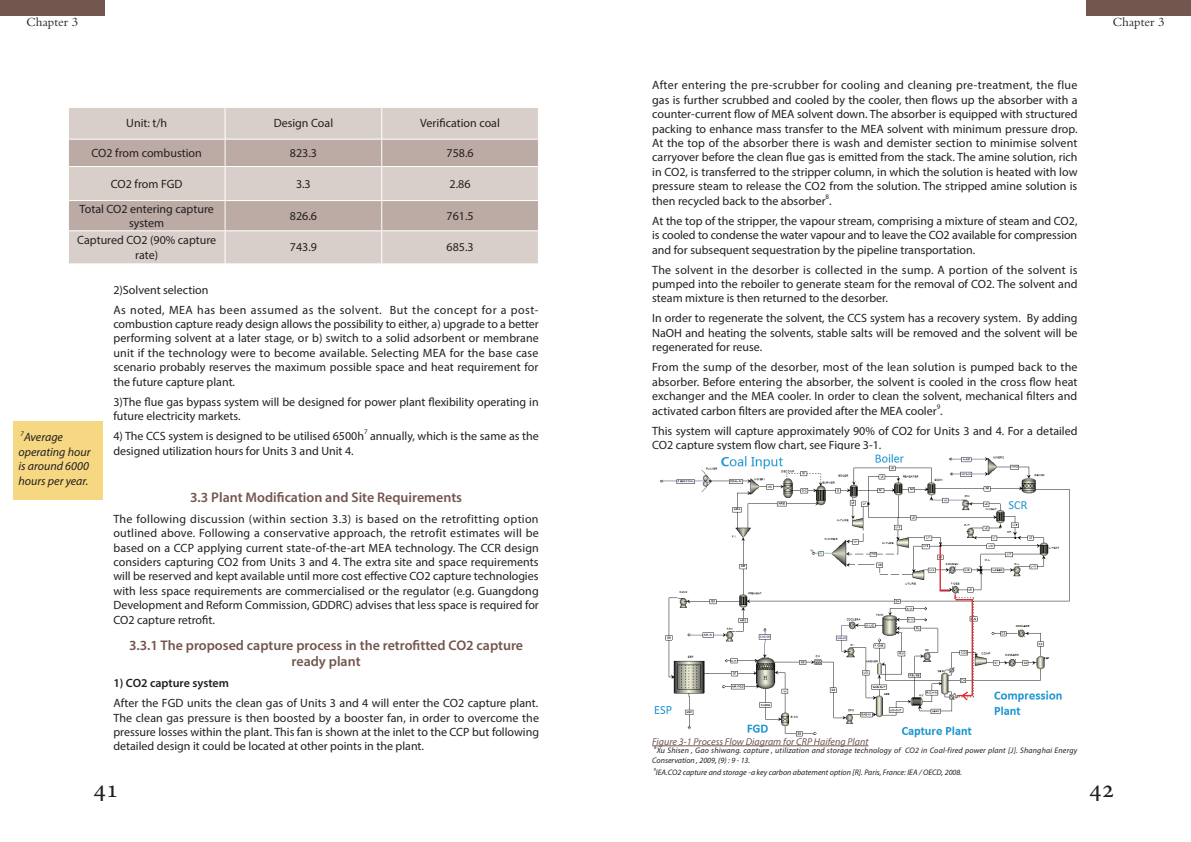
<style>
.page{position:relative;width:1191px;height:842px;background:#fff}
.page>*{position:absolute;margin:0;border:0;box-sizing:border-box;transform-origin:0 0}
.t1{font:25px "Adobe Hebrew";color:#231f20}
.t2{font:600 14px/16.8px "Myriad Pro";color:#73564e;text-align:center}
.t3{font:13px "Bembo Std";color:#231f20}
.t4{font:12px/14.4px "Myriad Pro";color:#231f20;text-align:justify}
.t5{font:12px/20.1px "Myriad Pro";letter-spacing:.04em;color:#231f20}
.t6{font:italic 12px/14.4px "Myriad Pro";color:#231f20}
.t7{font:600 12px "Myriad Pro";color:#231f20}
.t8{font:italic 10px "Myriad Pro";color:#73564e}
.t9{font:italic 8px/9.6px "Myriad Pro";letter-spacing:.01em;color:#231f20}
.t10{font:7px "Myriad Pro";color:#231f20}
.t11{font:italic 7px "Myriad Pro";color:#231f20}
.t12{font:italic 4.7px "Myriad Pro";color:#231f20}
</style>
<div class="page">
<div style="left:13px;top:421px;width:89px;height:79px;background:#f6d782"></div>
<div style="left:69px;top:108px;width:469px;height:156px;background:#d9cfca"></div>
<svg style="left:69px;top:140px;width:469px;height:90px;background:#c7b8b2"></svg>
<hr style="left:225px;top:108px;width:1px;height:31px;background:#fff">
<hr style="left:68px;top:139px;width:157px;height:1px;background:#fff">
<hr style="left:225px;top:139px;width:157px;height:1px;background:#fff">
<svg style="left:225px;top:139px;width:1px;height:27px"></svg>
<hr style="left:382px;top:139px;width:157px;height:1px;background:#fff">
<hr style="left:225px;top:167px;width:1px;height:33px;background:#fff">
<hr style="left:68px;top:200px;width:157px;height:1px;background:#fff">
<hr style="left:225px;top:200px;width:157px;height:1px;background:#fff">
<svg style="left:225px;top:201px;width:1px;height:29px"></svg>
<hr style="left:382px;top:200px;width:157px;height:1px;background:#fff">
<hr style="left:225px;top:231px;width:1px;height:33px;background:#fff">
<hr style="left:381px;top:108px;width:1px;height:31px;background:#fff">
<svg style="left:381px;top:139px;width:1px;height:27px"></svg>
<hr style="left:69px;top:166px;width:156px;height:1px;background:#fff">
<hr style="left:225px;top:166px;width:157px;height:1px;background:#fff">
<hr style="left:382px;top:166px;width:156px;height:1px;background:#fff">
<hr style="left:381px;top:167px;width:1px;height:33px;background:#fff">
<svg style="left:381px;top:201px;width:1px;height:29px"></svg>
<hr style="left:69px;top:230px;width:156px;height:1px;background:#fff">
<hr style="left:225px;top:230px;width:157px;height:1px;background:#fff">
<hr style="left:382px;top:230px;width:156px;height:1px;background:#fff">
<hr style="left:381px;top:231px;width:1px;height:33px;background:#fff">
<img style="left:654px;top:454px;width:416px;height:284px">
<hr style="left:652px;top:745px;width:216px;height:1px;background:#73564e">
<div style="left:0;top:0;width:105px;height:16px;background:#73564e"></div>
<div style="left:1086px;top:0;width:105px;height:15px;background:#73564e"></div>
<p class="t3" style="left:26px;top:15px;width:53px">Chapter 3</p>
<p class="t3" style="left:1112px;top:14px;width:53px">Chapter 3</p>
<p class="t4" style="left:126px;top:116px;width:42px">Unit: t/h</p>
<p class="t4" style="left:274px;top:116px;width:61px">Design Coal</p>
<p class="t4" style="left:420px;top:116px;width:81px">Verification coal</p>
<p class="t4" style="left:92px;top:145px;width:112px">CO2 from combustion</p>
<p class="t4" style="left:290px;top:145px;width:29px">823.3</p>
<p class="t4" style="left:446px;top:145px;width:29px">758.6</p>
<p class="t4" style="left:111px;top:176px;width:73px">CO2 from FGD</p>
<p class="t4" style="left:296px;top:176px;width:16px">3.3</p>
<p class="t4" style="left:449px;top:176px;width:22px">2.86</p>
<p class="t4" style="left:80px;top:201px;width:136px;text-align:center">Total CO2 entering capture system</p>
<p class="t4" style="left:290px;top:208px;width:29px">826.6</p>
<p class="t4" style="left:446px;top:208px;width:29px">761.5</p>
<p class="t4" style="left:77px;top:233px;width:141px;text-align:center">Captured CO2 (90% capture rate)</p>
<p class="t4" style="left:290px;top:240px;width:29px">743.9</p>
<p class="t4" style="left:446px;top:240px;width:29px">685.3</p>
<p class="t5" style="left:113px;top:279px;width:427px">2)Solvent selection<br>As noted, MEA has been assumed as the solvent. But the concept for a post-</p>
<p class="t4" style="left:113px;top:317px;width:427px">combustion capture ready design allows the possibility to either, a) upgrade to a better performing solvent at a later stage, or b) switch to a solid adsorbent or membrane unit if the technology were to become available. Selecting MEA for the base case scenario probably reserves the maximum possible space and heat requirement for the future capture plant.</p>
<p class="t4" style="left:113px;top:394px;width:427px">3)The flue gas bypass system will be designed for power plant flexibility operating in future electricity markets.</p>
<p class="t4" style="left:113px;top:429px;width:252px">4) The CCS system is designed to be utilised 6500h</p>
<p class="t10" style="left:364px;top:428px;width:5px">7</p>
<p class="t4" style="left:370px;top:429px;width:170px">annually, which is the same as the</p>
<p class="t4" style="left:113px;top:443px;width:242px">designed utilization hours for Units 3 and Unit 4.</p>
<p class="t2" style="left:190px;top:488px;width:273px">3.3 Plant Modification and Site Requirements</p>
<p class="t4" style="left:113px;top:511px;width:427px">The following discussion (within section 3.3) is based on the retrofitting option outlined above. Following a conservative approach, the retrofit estimates will be based on a CCP applying current state-of-the-art MEA technology. The CCR design considers capturing CO2 from Units 3 and 4. The extra site and space requirements will be reserved and kept available until more cost effective CO2 capture technologies with less space requirements are commercialised or the regulator (e.g. Guangdong Development and Reform Commission, GDDRC) advises that less space is required for CO2 capture retrofit.</p>
<p class="t2" style="left:129px;top:636px;width:396px">3.3.1 The proposed capture process in the retrofitted CO2 capture ready plant</p>
<p class="t7" style="left:113px;top:675px;width:117px">1) CO2 capture system</p>
<p class="t4" style="left:113px;top:696px;width:427px">After the FGD units the clean gas of Units 3 and 4 will enter the CO2 capture plant.<br>The clean gas pressure is then boosted by a booster fan, in order to overcome the pressure losses within the plant. This fan is shown at the inlet to the CCP but following detailed design it could be located at other points in the plant.</p>
<p class="t11" style="left:21px;top:429px;width:5px">7</p>
<p class="t6" style="left:18px;top:430px;width:74px;text-indent:6px">Average operating hour is around 6000 hours per year.</p>
<p class="t4" style="left:652px;top:78px;width:427px">After entering the pre-scrubber for cooling and cleaning pre-treatment, the flue gas is further scrubbed and cooled by the cooler, then flows up the absorber with a counter-current flow of MEA solvent down. The absorber is equipped with structured packing to enhance mass transfer to the MEA solvent with minimum pressure drop.<br>At the top of the absorber there is wash and demister section to minimise solvent carryover before the clean flue gas is emitted from the stack. The amine solution, rich in CO2, is transferred to the stripper column, in which the solution is heated with low pressure steam to release the CO2 from the solution. The stripped amine solution is then recycled back to the absorber .</p>
<p class="t10" style="left:825px;top:192px;width:5px">8</p>
<p class="t4" style="left:652px;top:213px;width:427px">At the top of the stripper, the vapour stream, comprising a mixture of steam and CO2, is cooled to condense the water vapour and to leave the CO2 available for compression and for subsequent sequestration by the pipeline transportation.</p>
<p class="t4" style="left:652px;top:262px;width:427px">The solvent in the desorber is collected in the sump. A portion of the solvent is pumped into the reboiler to generate steam for the removal of CO2. The solvent and steam mixture is then returned to the desorber.</p>
<p class="t4" style="left:652px;top:311px;width:427px">In order to regenerate the solvent, the CCS system has a recovery system. By adding NaOH and heating the solvents, stable salts will be removed and the solvent will be regenerated for reuse.</p>
<p class="t4" style="left:652px;top:360px;width:427px">From the sump of the desorber, most of the lean solution is pumped back to the absorber. Before entering the absorber, the solvent is cooled in the cross flow heat exchanger and the MEA cooler. In order to clean the solvent, mechanical filters and activated carbon filters are provided after the MEA cooler .</p>
<p class="t10" style="left:936px;top:402px;width:5px">9</p>
<p class="t4" style="left:652px;top:423px;width:427px">This system will capture approximately 90% of CO2 for Units 3 and 4. For a detailed<br>CO2 capture system flow chart, see Figure 3-1.</p>
<p class="t8" style="left:652px;top:735px;width:218px">Figure 3-1 Process Flow Diagram for CRP Haifeng Plant</p>
<p class="t12" style="left:654px;top:745px;width:4px">8</p>
<p class="t9" style="left:652px;top:745px;width:426px;text-indent:5px">Xu Shisen , Gao shiwang. capture , utilization and storage technology of CO2 in Coal-fired power plant [J]. Shanghai Energy<br>Conservation , 2009, (9) : 9 - 13.</p>
<p class="t12" style="left:653px;top:767px;width:4px">9</p>
<p class="t9" style="left:656px;top:767px;width:308px">IEA.CO2 capture and storage -a key carbon abatement option [R]. Paris, France: IEA / OECD, 2008.</p>
<h1 class="t1" style="left:94px;top:774px;width:27px">41</h1>
<h1 class="t1" style="left:1089px;top:774px;width:27px">42</h1>
</div>
